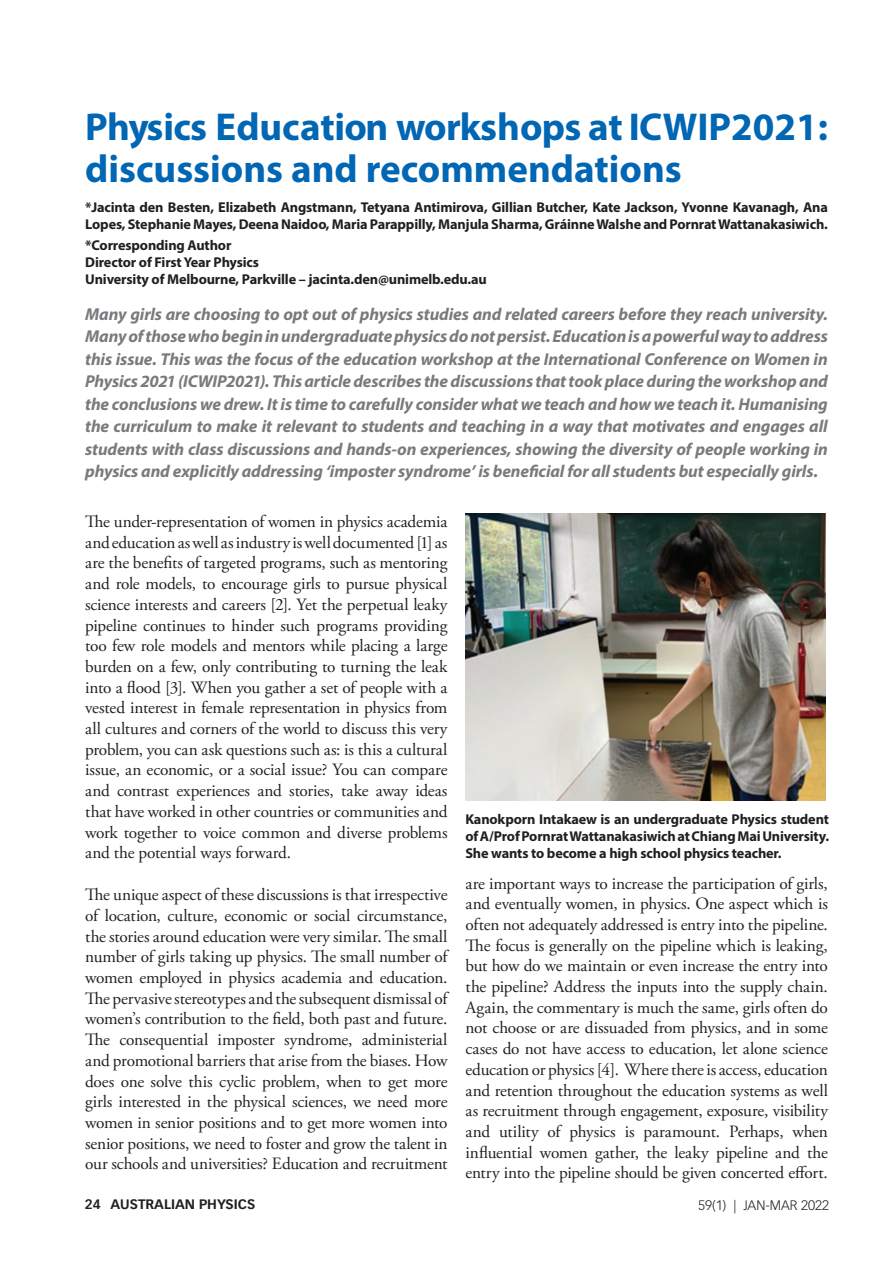
<style>
.page{position:relative;width:893px;height:1263px;background:#fff}
.page>*{position:absolute;margin:0;border:0;box-sizing:border-box;transform-origin:0 0}
.t1{font:700 39px/42px "Myriad Pro";color:#0166b3}
.t2{font:17.25px/20.7px "Adobe Garamond Pro";letter-spacing:-.015em;color:#231f20;text-align:justify}
.t3{font:italic 700 17.25px/22.5px "Myriad Pro";letter-spacing:-.005em;color:#787a7d;text-align:justify}
.t4{font:700 14.25px/17.1px "Myriad Pro";letter-spacing:-.01em;color:#231f20}
.t5{font:700 13.5px "Vectora LT Pro";color:#231f20}
.t6{font:300 13.5px "Vectora LT Pro";color:#231f20}
</style>
<div class="page">
<img style="left:466px;top:513px;width:359px;height:288px">
<h1 class="t1" style="left:85px;top:104px;width:744px">Physics Education workshops at ICWIP2021: discussions and recommendations</h1>
<p class="t4" style="left:85px;top:198px;width:744px">*Jacinta den Besten, Elizabeth Angstmann, Tetyana Antimirova, Gillian Butcher, Kate Jackson, Yvonne Kavanagh, Ana<br>Lopes, Stephanie Mayes, Deena Naidoo, Maria Parappilly, Manjula Sharma, Gráinne Walshe and Pornrat Wattanakasiwich.</p>
<p class="t4" style="left:85px;top:236px;width:403px">*Corresponding Author<br>Director of First Year Physics<br>University of Melbourne, Parkville – jacinta.den@unimelb.edu.au</p>
<p class="t3" style="left:85px;top:302px;width:744px">Many girls are choosing to opt out of physics studies and related careers before they reach university.<br>Many of those who begin in undergraduate physics do not persist. Education is a powerful way to address this issue. This was the focus of the education workshop at the International Conference on Women in Physics 2021 (ICWIP2021). This article describes the discussions that took place during the workshop and the conclusions we drew. It is time to carefully consider what we teach and how we teach it. Humanising the curriculum to make it relevant to students and teaching in a way that motivates and engages all students with class discussions and hands-on experiences, showing the diversity of people working in physics and explicitly addressing ‘imposter syndrome’ is beneficial for all students but especially girls.</p>
<p class="t2" style="left:85px;top:512px;width:364px">The under-representation of women in physics academia and education as well as industry is well documented [1] as are the benefits of targeted programs, such as mentoring and role models, to encourage girls to pursue physical science interests and careers [2]. Yet the perpetual leaky pipeline continues to hinder such programs providing too few role models and mentors while placing a large burden on a few, only contributing to turning the leak into a flood [3]. When you gather a set of people with a vested interest in female representation in physics from all cultures and corners of the world to discuss this very problem, you can ask questions such as: is this a cultural issue, an economic, or a social issue? You can compare and contrast experiences and stories, take away ideas that have worked in other countries or communities and work together to voice common and diverse problems and the potential ways forward.</p>
<p class="t2" style="left:85px;top:885px;width:364px">The unique aspect of these discussions is that irrespective of location, culture, economic or social circumstance, the stories around education were very similar. The small number of girls taking up physics. The small number of women employed in physics academia and education.<br>The pervasive stereotypes and the subsequent dismissal of women’s contribution to the field, both past and future.<br>The consequential imposter syndrome, administerial and promotional barriers that arise from the biases. How does one solve this cyclic problem, when to get more girls interested in the physical sciences, we need more women in senior positions and to get more women into senior positions, we need to foster and grow the talent in our schools and universities? Education and recruitment</p>
<p class="t2" style="left:466px;top:873px;width:364px">are important ways to increase the participation of girls, and eventually women, in physics. One aspect which is often not adequately addressed is entry into the pipeline.<br>The focus is generally on the pipeline which is leaking, but how do we maintain or even increase the entry into the pipeline? Address the inputs into the supply chain.<br>Again, the commentary is much the same, girls often do not choose or are dissuaded from physics, and in some cases do not have access to education, let alone science education or physics [4]. Where there is access, education and retention throughout the education systems as well as recruitment through engagement, exposure, visibility and utility of physics is paramount. Perhaps, when influential women gather, the leaky pipeline and the entry into the pipeline should be given concerted effort.</p>
<p class="t4" style="left:465px;top:810px;width:365px;text-align:justify">Kanokporn Intakaew is an undergraduate Physics student of A/Prof Pornrat Wattanakasiwich at Chiang Mai University.<br>She wants to become a high school physics teacher.</p>
<p class="t5" style="left:85px;top:1196px;width:172px">24 AUSTRALIAN PHYSICS</p>
<p class="t6" style="left:698px;top:1197px;width:132px">59(1) | JAN-MAR 2022</p>
</div>
